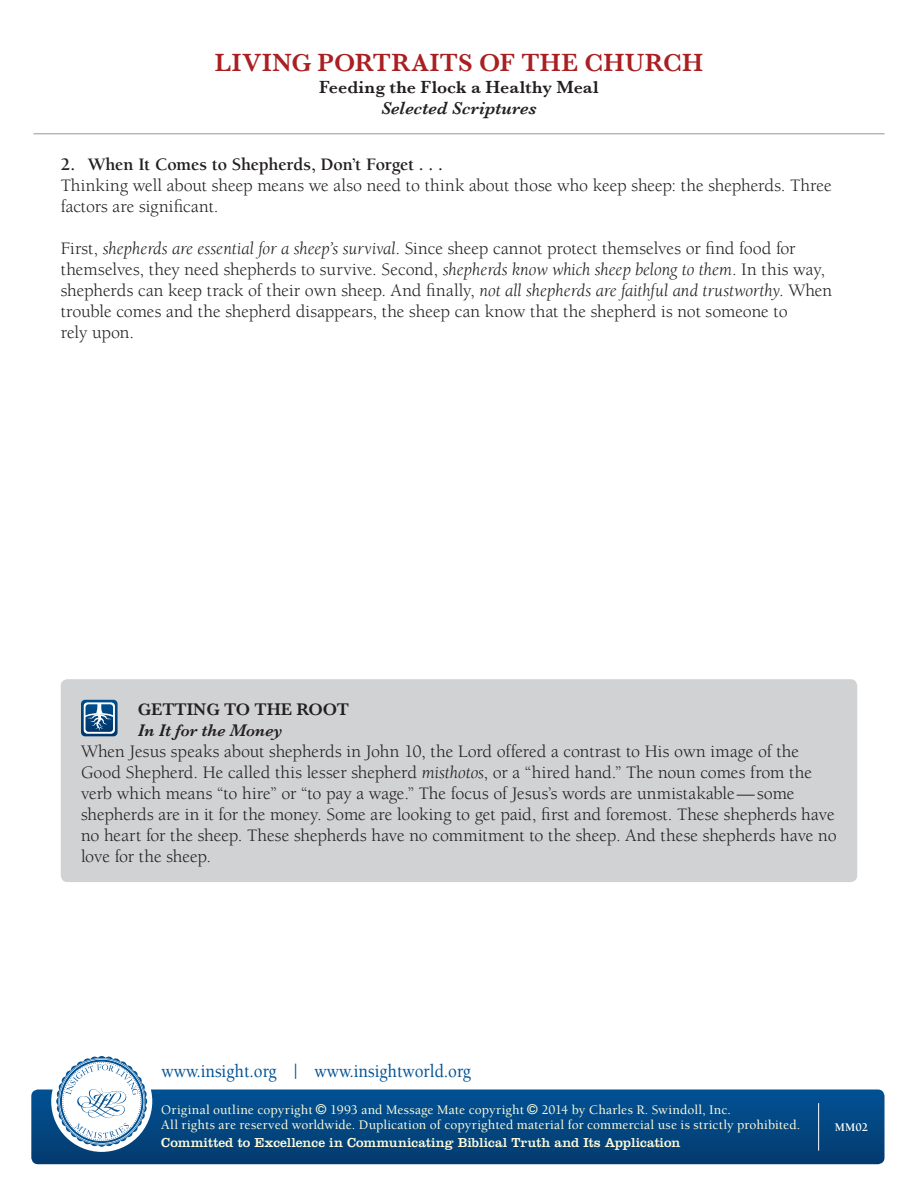
<style>
.page{position:relative;width:918px;height:1188px;background:#fff}
.page>*{position:absolute;margin:0;border:0;box-sizing:border-box;transform-origin:0 0}
.t1{font:600 25.5px "Baskerville";letter-spacing:.02em;color:#aa1f22}
.t2{font:500 18.9px "Berkeley";color:#005294;scale:.9 1}
.t3{font:18px/21px "Berkeley";letter-spacing:-.005em;color:#231f20}
.t4{font:700 18px "Berkeley";letter-spacing:-.01em;color:#231f20}
.t5{font:600 18px "Baskerville";letter-spacing:-.01em;color:#231f20}
.t6{font:italic 600 18px "Baskerville";letter-spacing:.01em;color:#231f20}
.t7{font:600 17.25px "Baskerville";letter-spacing:-.01em;color:#231f20}
.t8{font:italic 600 17.25px "Baskerville";color:#231f20}
.t9{font:500 13.5px/15px "Berkeley";letter-spacing:.01em;color:#fffcdc}
.t10{font:13.5px "Clarendon";letter-spacing:.005em;color:#fffcdc}
.t11{font:700 12px "Berkeley";color:#fff}
.s1{font-style:italic}
</style>
<div class="page">
<div style="left:31px;top:1090px;width:854px;height:74px;background:linear-gradient(to bottom,#015294,#043b6f);border-radius:7px"></div>
<div style="left:51px;top:1051px;width:101px;height:101px;background:#fff;border-radius:50%"></div>
<svg style="left:56px;top:1056px;width:91px;height:91px"></svg>
<hr style="left:33px;top:133px;width:852px;height:1px;background:#939598">
<hr style="left:818px;top:1103px;width:1px;height:48px;background:#fff">
<div style="left:61px;top:679px;width:796px;height:203px;background:#d1d2d4;border-radius:7px"></div>
<svg style="left:81px;top:700px;width:37px;height:36px"></svg>
<svg style="left:316px;top:1104px;width:10px;height:11px"></svg>
<svg style="left:527px;top:1104px;width:11px;height:11px"></svg>
<h1 class="t1" style="left:215px;top:48px;width:490px">LIVING PORTRAITS OF THE CHURCH</h1>
<p class="t5" style="left:319px;top:76px;width:281px">FEEDING THE FLOCK A HEALTHY MEAL</p>
<p class="t6" style="left:381px;top:98px;width:157px">Selected Scriptures</p>
<p class="t4" style="left:61px;top:155px;width:384px">2. When It Comes to Shepherds, Don’t Forget . . .</p>
<p class="t3" style="left:61px;top:175px;width:773px">Thinking well about sheep means we also need to think about those who keep sheep: the shepherds. Three factors are significant.</p>
<p class="t3" style="left:61px;top:238px;width:773px">First, <span class="s1">shepherds are essential for a sheep’s survival</span>. Since sheep cannot protect themselves or find food for themselves, they need shepherds to survive. Second, <span class="s1">shepherds know which sheep belong to them</span>. In this way, shepherds can keep track of their own sheep. And finally, <span class="s1">not all shepherds are faithful and trustworthy</span>. When trouble comes and the shepherd disappears, the sheep can know that the shepherd is not someone to<br>rely upon.</p>
<p class="t7" style="left:138px;top:700px;width:26px">GETTING</p>
<p class="t7" style="left:224px;top:700px;width:44px">TO THE</p>
<p class="t7" style="left:296px;top:700px;width:53px">ROOT</p>
<p class="t8" style="left:138px;top:721px;width:146px">In It for the Money</p>
<p class="t3" style="left:81px;top:742px;width:757px">When Jesus speaks about shepherds in John 10, the Lord offered a contrast to His own image of the Good Shepherd. He called this lesser shepherd <span class="s1">misthotos</span>, or a “hired hand.” The noun comes from the verb which means “to hire” or “to pay a wage.” The focus of Jesus’s words are unmistakable—some shepherds are in it for the money. Some are looking to get paid, first and foremost. These shepherds have no heart for the sheep. These shepherds have no commitment to the sheep. And these shepherds have no love for the sheep.</p>
<p class="t2" style="left:162px;top:1061px;width:345px">www.insight.org | www.insightworld.org</p>
<p class="t9" style="left:161px;top:1103px;width:641px;text-indent:380px">2014 by Charles R. Swindoll, Inc.<br>All rights are reserved worldwide. Duplication of copyrighted material for commercial use is strictly prohibited.</p>
<p class="t10" style="left:161px;top:1135px;width:521px">Committed to Excellence in Communicating Biblical Truth and Its Application</p>
<p class="t9" style="left:161px;top:1103px;width:153px">Original outline copyright</p>
<p class="t9" style="left:330px;top:1103px;width:195px">1993 and Message Mate copyright</p>
<p class="t11" style="left:835px;top:1121px;width:35px">MM02</p>
</div>
